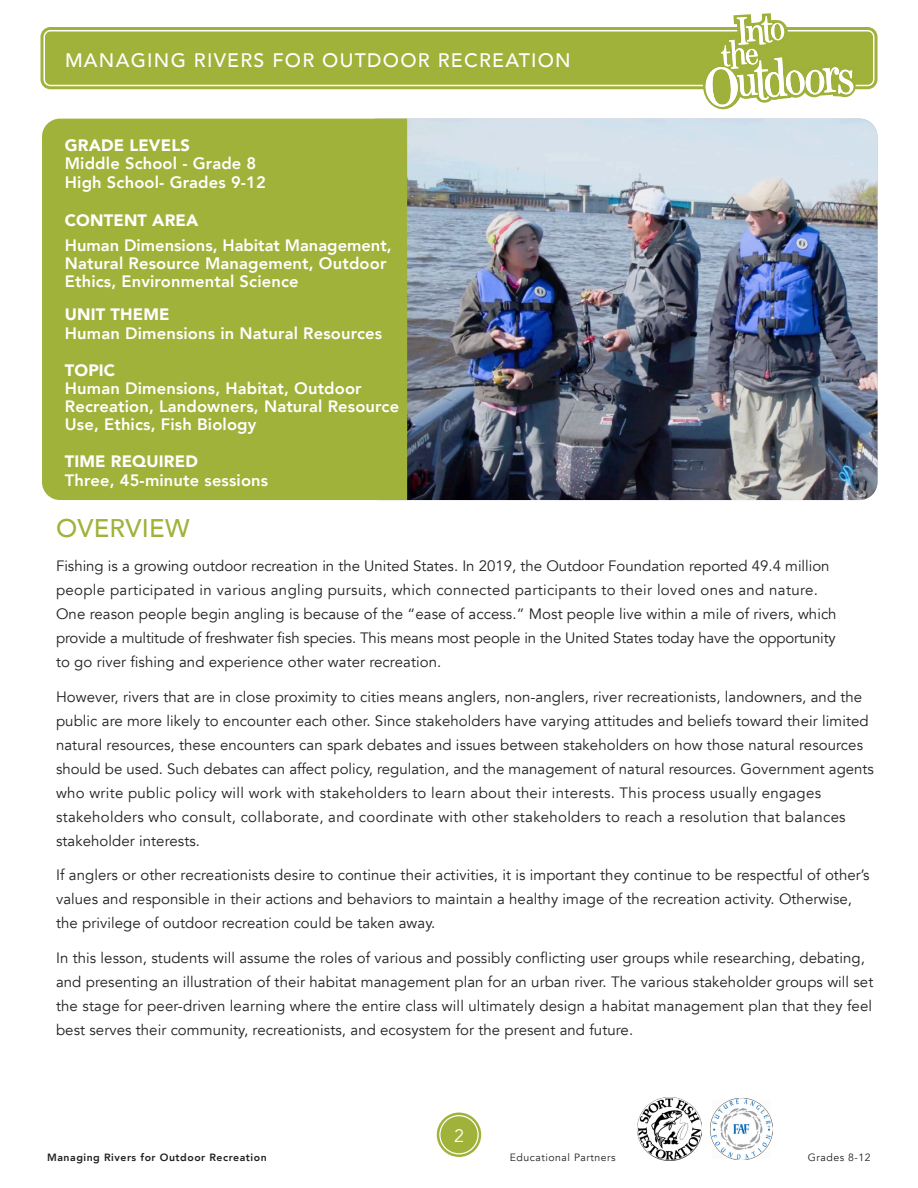
<style>
.page{position:relative;width:918px;height:1188px;background:#fff}
.page>*{position:absolute;margin:0;border:0;box-sizing:border-box;transform-origin:0 0}
.body{font:500 25.5px "Avenir";letter-spacing:.01em;color:#a1b23b}
.t1{font:500 19.5px "Avenir";letter-spacing:.065em;color:#fff}
.t2{font:18px "Avenir";color:#fff}
.t3{font:800 16.5px/18px "Avenir";letter-spacing:.01em;color:#fff}
.t4{font:900 16.5px "Avenir";letter-spacing:.01em;color:#fff}
.body-2{font:15px/24px "Avenir";letter-spacing:.005em;color:#231f20}
.t5{font:800 10.5px "Avenir";letter-spacing:.05em;color:#231f20}
.t6{font:10.5px "Avenir";letter-spacing:.05em;color:#231f20}
</style>
<div class="page">
<div style="left:45px;top:32px;width:828px;height:53px;background:#a1b23b;border-radius:5px"></div>
<div style="left:40px;top:27px;width:837px;height:62px;border:3px solid #a1b23b;border-radius:8px"></div>
<div style="left:47px;top:33px;width:824px;height:50px;border:3px solid #a1b23b;border-radius:2px"></div>
<svg style="left:702px;top:13px;width:154px;height:97px"></svg>
<div style="left:441px;top:1116px;width:36px;height:37px;background:#a1b23b;border-radius:50%"></div>
<div style="left:437px;top:1113px;width:44px;height:44px;border:2px solid #a1b23b;border-radius:50%"></div>
<div style="left:442px;top:1118px;width:34px;height:34px;border:2px solid #a1b23b;border-radius:50%"></div>
<img style="left:638px;top:1097px;width:64px;height:64px">
<img style="left:710px;top:1098px;width:63px;height:62px">
<img style="left:407px;top:119px;width:471px;height:381px">
<div style="left:42px;top:119px;width:365px;height:381px;background:#a1b23b"></div>
<h2 class="t1" style="left:65px;top:44px;width:507px">MANAGING RIVERS FOR OUTDOOR RECREATION</h2>
<h2 class="t4" style="left:65px;top:131px;width:126px">GRADE LEVELS</h2>
<h2 class="t3" style="left:65px;top:155px;width:193px">Middle School - Grade 8</h2>
<h2 class="t3" style="left:65px;top:173px;width:203px">High School- Grades 9-12</h2>
<h2 class="t4" style="left:65px;top:207px;width:135px">CONTENT AREA</h2>
<h2 class="t3" style="left:65px;top:236px;width:328px">Human Dimensions, Habitat Management,<br>Natural Resource Management, Outdoor<br>Ethics, Environmental Science</h2>
<h2 class="t4" style="left:65px;top:300px;width:106px">UNIT THEME</h2>
<h2 class="t3" style="left:65px;top:324px;width:319px">Human Dimensions in Natural Resources</h2>
<h2 class="t4" style="left:65px;top:356px;width:52px">TOPIC</h2>
<h2 class="t3" style="left:65px;top:380px;width:336px">Human Dimensions, Habitat, Outdoor<br>Recreation, Landowners, Natural Resource<br>Use, Ethics, Fish Biology</h2>
<h2 class="t4" style="left:65px;top:447px;width:135px">TIME REQUIRED</h2>
<h2 class="t3" style="left:65px;top:471px;width:205px">Three, 45-minute sessions</h2>
<p class="body" style="left:56px;top:506px;width:135px">OVERVIEW</p>
<p class="body-2" style="left:56px;top:554px;width:782px">Fishing is a growing outdoor recreation in the United States. In 2019, the Outdoor Foundation reported 49.4 million people participated in various angling pursuits, which connected participants to their loved ones and nature.<br>One reason people begin angling is because of the “ease of access.” Most people live within a mile of rivers, which provide a multitude of freshwater fish species. This means most people in the United States today have the opportunity to go river fishing and experience other water recreation.</p>
<p class="body-2" style="left:56px;top:685px;width:819px">However, rivers that are in close proximity to cities means anglers, non-anglers, river recreationists, landowners, and the public are more likely to encounter each other. Since stakeholders have varying attitudes and beliefs toward their limited natural resources, these encounters can spark debates and issues between stakeholders on how those natural resources should be used. Such debates can affect policy, regulation, and the management of natural resources. Government agents who write public policy will work with stakeholders to learn about their interests. This process usually engages stakeholders who consult, collaborate, and coordinate with other stakeholders to reach a resolution that balances stakeholder interests.</p>
<p class="body-2" style="left:56px;top:863px;width:815px">If anglers or other recreationists desire to continue their activities, it is important they continue to be respectful of other’s values and responsible in their actions and behaviors to maintain a healthy image of the recreation activity. Otherwise, the privilege of outdoor recreation could be taken away.</p>
<p class="body-2" style="left:56px;top:946px;width:819px">In this lesson, students will assume the roles of various and possibly conflicting user groups while researching, debating, and presenting an illustration of their habitat management plan for an urban river. The various stakeholder groups will set the stage for peer-driven learning where the entire class will ultimately design a habitat management plan that they feel best serves their community, recreationists, and ecosystem for the present and future.</p>
<p class="t2" style="left:454px;top:1125px;width:11px">2</p>
<p class="t5" style="left:47px;top:1149px;width:221px">Managing Rivers for Outdoor Recreation</p>
<p class="t6" style="left:510px;top:1151px;width:108px">Educational Partners</p>
<p class="t6" style="left:808px;top:1151px;width:65px">Grades 8-12</p>
</div>
